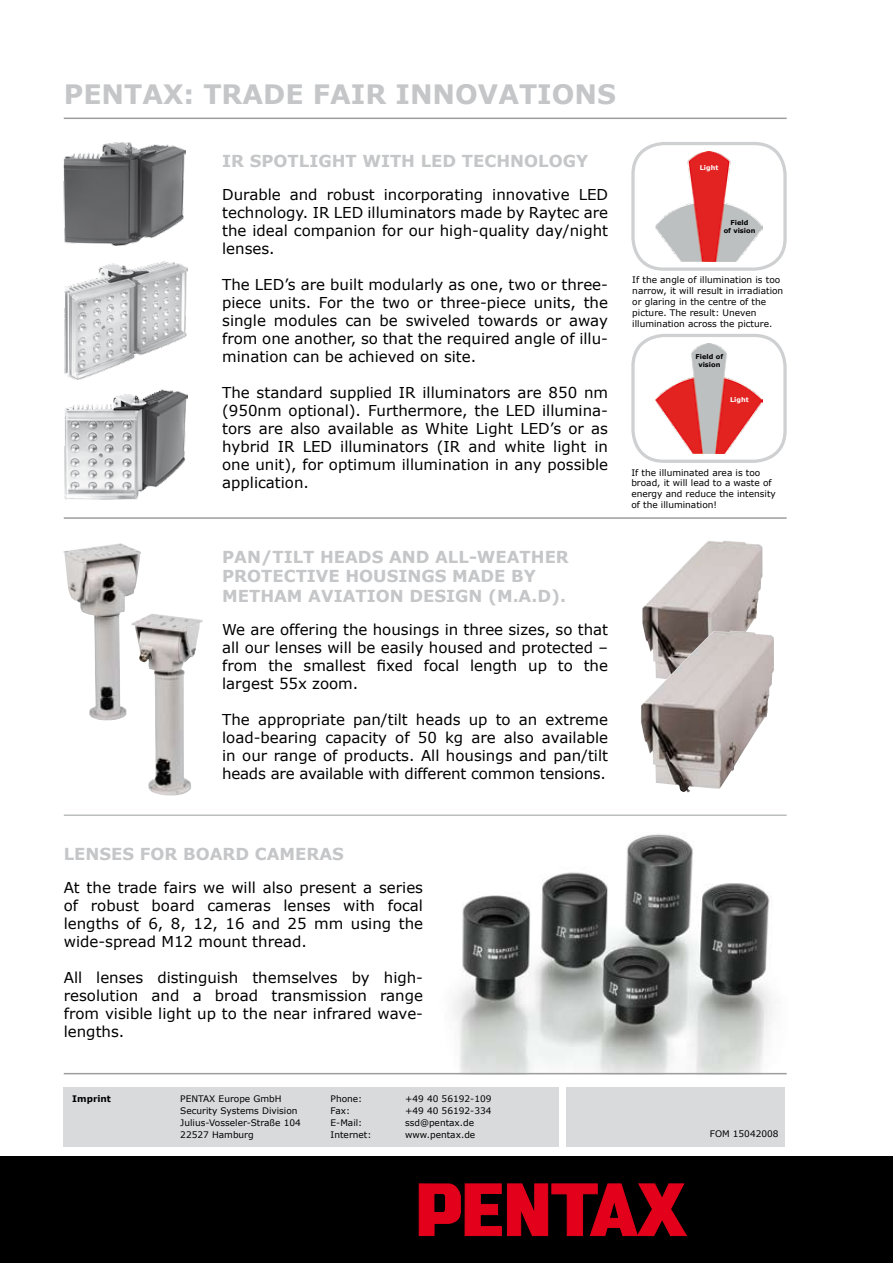
<style>
.page{position:relative;width:893px;height:1263px;background:#fff}
.page>*{position:absolute;margin:0;border:0;box-sizing:border-box;transform-origin:0 0}
.t1{font:700 26.7px "Verdana";color:#c5c6c8}
.t2{font:700 16.5px/19.5px "Verdana";color:#c5c6c8}
.t3{font:15px/18px "Verdana";color:#000;text-align:justify}
.t4{font:9px/10.8px "Verdana";color:#000}
.t5{font:700 9px "Verdana";color:#000}
.t6{font:700 6.6px/7.9px "Verdana";color:#000;text-align:center}
.t7{font:700 6.45px "Verdana";color:#fff}
</style>
<div class="page">
<img style="left:453px;top:834px;width:320px;height:239px">
<hr style="left:64px;top:1073px;width:723px;height:1px;background:#9c9d9f">
<div style="left:566px;top:1087px;width:218px;height:59px;background:#d9dadb"></div>
<div style="left:64px;top:1087px;width:495px;height:59px;background:#d9dadb"></div>
<hr style="left:64px;top:815px;width:723px;height:1px;background:#9c9d9f">
<div style="left:0;top:1157px;width:893px;height:106px;background:#000"></div>
<svg style="left:419px;top:1183px;width:268px;height:53px"></svg>
<img style="left:63px;top:543px;width:78px;height:178px">
<img style="left:131px;top:613px;width:72px;height:183px">
<img style="left:642px;top:541px;width:121px;height:90px">
<img style="left:641px;top:631px;width:133px;height:162px">
<hr style="left:64px;top:517px;width:723px;height:2px;background:#9c9d9f">
<div style="left:631px;top:142px;width:156px;height:129px;border:3px solid #cfd0d1;border-radius:31px"></div>
<img style="left:656px;top:151px;width:106px;height:111px">
<div style="left:631px;top:334px;width:156px;height:129px;border:3px solid #cfd0d1;border-radius:31px"></div>
<img style="left:656px;top:343px;width:106px;height:111px">
<img style="left:64px;top:142px;width:121px;height:103px">
<img style="left:65px;top:262px;width:122px;height:117px">
<img style="left:65px;top:389px;width:122px;height:111px">
<hr style="left:64px;top:118px;width:723px;height:1px;background:#9c9d9f">
<h1 class="t1" style="left:64px;top:77px;width:554px">PENTAX: TRADE FAIR INNOVATIONS</h1>
<p class="t2" style="left:222px;top:150px;width:368px">IR SPOTLIGHT WITH LED TECHNOLOGY</p>
<p class="t3" style="left:222px;top:185px;width:387px">Durable and robust incorporating innovative LED technology. IR LED illuminators made by Raytec are the ideal companion for our high-quality day/night lenses.</p>
<p class="t3" style="left:222px;top:275px;width:387px">The LED’s are built modularly as one, two or three&shy;piece units. For the two or three-piece units, the single modules can be swiveled towards or away from one another, so that the required angle of illu&shy;mination can be achieved on site.</p>
<p class="t3" style="left:222px;top:383px;width:387px">The standard supplied IR illuminators are 850 nm (950nm optional). Furthermore, the LED illumina&shy;tors are also available as White Light LED’s or as hybrid IR LED illuminators (IR and white light in one unit), for optimum illumination in any possible application.</p>
<p class="t2" style="left:222px;top:546px;width:348px">PAN/TILT HEADS AND ALL-WEATHER<br>PROTECTIVE HOUSINGS MADE BY<br>METHAM AVIATION DESIGN (M.A.D).</p>
<p class="t3" style="left:222px;top:620px;width:387px">We are offering the housings in three sizes, so that all our lenses will be easily housed and protected – from the smallest fixed focal length up to the largest 55x zoom.</p>
<p class="t3" style="left:222px;top:710px;width:387px">The appropriate pan/tilt heads up to an extreme load-bearing capacity of 50 kg are also available in our range of products. All housings and pan/tilt heads are available with different common tensions.</p>
<p class="t7" style="left:700px;top:164px;width:20px">Light</p>
<p class="t6" style="left:724px;top:218px;width:33px">Field<br>of vision</p>
<p class="t4" style="left:632px;top:274px;width:153px">If the angle of illumination is too narrow, it will result in irradiation or glaring in the centre of the picture. The result: Uneven illumination across the picture.</p>
<p class="t6" style="left:696px;top:352px;width:29px">Field of vision</p>
<p class="t7" style="left:730px;top:395px;width:20px">Light</p>
<p class="t4" style="left:631px;top:466px;width:146px">If the illuminated area is too broad, it will lead to a waste of energy and reduce the intensity of the illumination!</p>
<p class="t2" style="left:64px;top:843px;width:282px">LENSES FOR BOARD CAMERAS</p>
<p class="t3" style="left:64px;top:878px;width:361px">At the trade fairs we will also present a series of robust board cameras lenses with focal lengths of 6, 8, 12, 16 and 25 mm using the wide-spread M12 mount thread.</p>
<p class="t3" style="left:64px;top:968px;width:361px">All lenses distinguish themselves by high&shy;resolution and a broad transmission range from visible light up to the near infrared wave&shy;lengths.</p>
<p class="t5" style="left:72px;top:1093px;width:40px">Imprint</p>
<p class="t4" style="left:180px;top:1093px;width:122px;line-height:11.7px">PENTAX Europe GmbH<br>Security Systems Division<br>Julius-Vosseler-Straße 104<br>22527 Hamburg</p>
<p class="t4" style="left:331px;top:1093px;width:33px">Phone:</p>
<p class="t4" style="left:405px;top:1093px;width:88px">+49 40 56192-109</p>
<p class="t4" style="left:331px;top:1105px;width:21px">Fax:</p>
<p class="t4" style="left:405px;top:1105px;width:88px">+49 40 56192-334</p>
<p class="t4" style="left:331px;top:1117px;width:33px">E-Mail:</p>
<p class="t4" style="left:405px;top:1117px;width:71px">ssd@pentax.de</p>
<p class="t4" style="left:331px;top:1128px;width:42px">Internet:</p>
<p class="t4" style="left:405px;top:1128px;width:72px">www.pentax.de</p>
<p class="t4" style="left:710px;top:1128px;width:70px">FOM 15042008</p>
</div>
